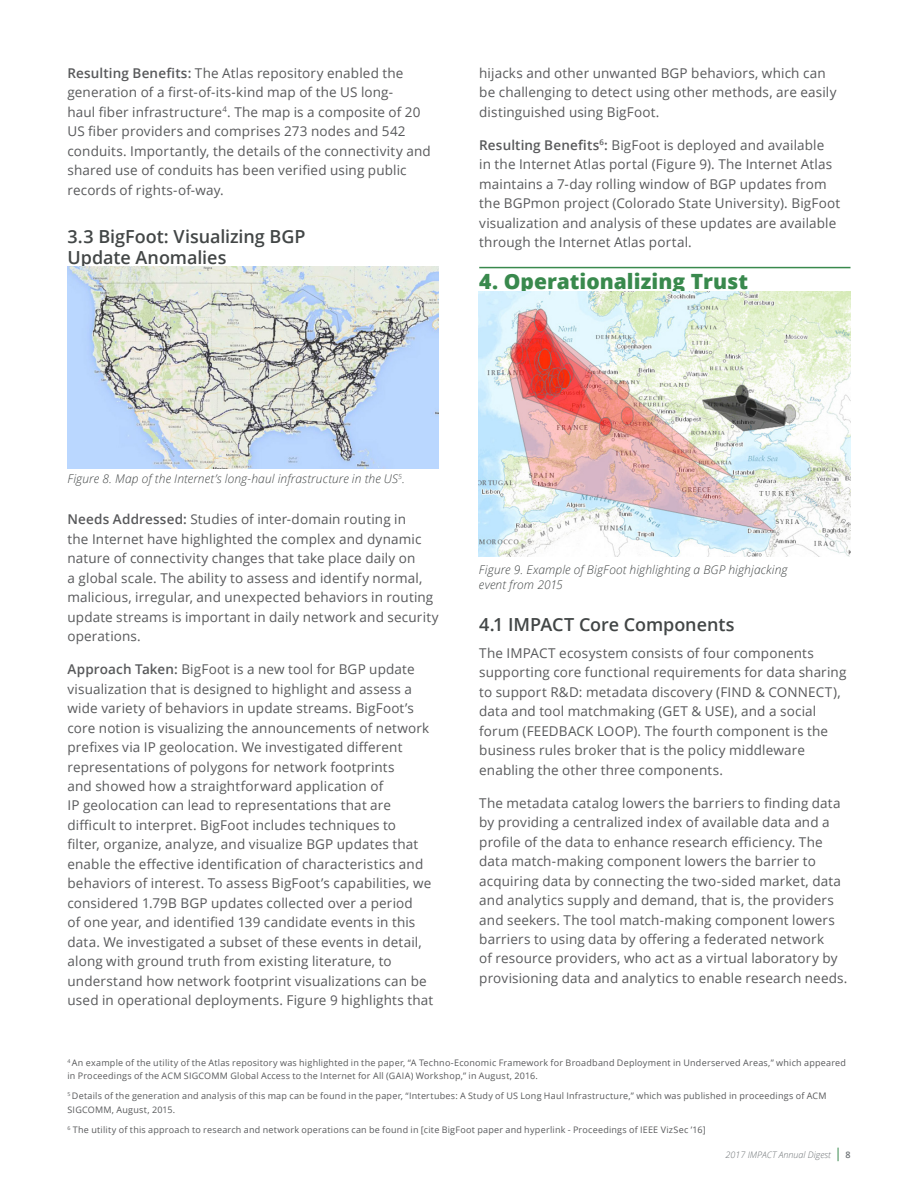
<style>
.page{position:relative;width:918px;height:1188px;background:#fff}
.page>*{position:absolute;margin:0;border:0;box-sizing:border-box;transform-origin:0 0}
.t1{font:800 21px "Open Sans";color:#39894d}
.t2{font:600 18px/21px "Open Sans";letter-spacing:-.005em;color:#424646}
.t3{font:13.5px/19.5px "Open Sans";letter-spacing:.01em;color:#58595b}
.t4{font:italic 300 12px/15px "Open Sans";letter-spacing:.01em;color:#424646}
.t5{font:9px/13.5px "Open Sans";letter-spacing:.025em;color:#58595b}
.t6{font:italic 300 9px "Open Sans";color:#6e7376}
.s1{font-weight:600}
.s2{font-weight:400;font-style:normal;font-size:13.5px;color:#39894d}
.s3{font-weight:600;font-style:normal}
</style>
<div class="page">
<hr style="left:479px;top:267px;width:371px;height:1px;background:#39894d">
<img style="left:68px;top:266px;width:371px;height:203px">
<img style="left:479px;top:291px;width:371px;height:265px">
<p class="t3" style="left:67px;top:63px;width:365px"><span class="s1">Resulting Benefits:</span> The Atlas repository enabled the generation of a first-of-its-kind map of the US long-<br>haul fiber infrastructure<sup>4</sup>. The map is a composite of 20<br>US fiber providers and comprises 273 nodes and 542 conduits. Importantly, the details of the connectivity and shared use of conduits has been verified using public records of rights-of-way.</p>
<h2 class="t2" style="left:68px;top:225px;width:240px">3.3 BigFoot: Visualizing BGP<br>Update Anomalies</h2>
<p class="t3" style="left:479px;top:63px;width:359px">hijacks and other unwanted BGP behaviors, which can be challenging to detect using other methods, are easily distinguished using BigFoot.</p>
<p class="t3" style="left:479px;top:135px;width:362px"><span class="s1">Resulting Benefits</span><sup>6</sup><span class="s1">:</span> BigFoot is deployed and available<br>in the Internet Atlas portal (Figure 9). The Internet Atlas maintains a 7-day rolling window of BGP updates from the BGPmon project (Colorado State University). BigFoot visualization and analysis of these updates are available through the Internet Atlas portal.</p>
<h1 class="t1" style="left:479px;top:265px;width:270px">4. Operationalizing Trust</h1>
<p class="t4" style="left:68px;top:471px;width:339px">Figure 8. Map of the Internet’s long-haul infrastructure in the US<sup>5</sup>.</p>
<p class="t3" style="left:68px;top:509px;width:373px"><span class="s1">Needs Addressed:</span> Studies of inter-domain routing in<br>the Internet have highlighted the complex and dynamic nature of connectivity changes that take place daily on<br>a global scale. The ability to assess and identify normal, malicious, irregular, and unexpected behaviors in routing update streams is important in daily network and security operations.</p>
<p class="t3" style="left:68px;top:659px;width:367px"><span class="s1">Approach Taken:</span> BigFoot is a new tool for BGP update visualization that is designed to highlight and assess a wide variety of behaviors in update streams. BigFoot’s core notion is visualizing the announcements of network prefixes via IP geolocation. We investigated different representations of polygons for network footprints<br>and showed how a straightforward application of<br>IP geolocation can lead to representations that are difficult to interpret. BigFoot includes techniques to<br>filter, organize, analyze, and visualize BGP updates that enable the effective identification of characteristics and behaviors of interest. To assess BigFoot’s capabilities, we considered 1.79B BGP updates collected over a period<br>of one year, and identified 139 candidate events in this data. We investigated a subset of these events in detail, along with ground truth from existing literature, to understand how network footprint visualizations can be used in operational deployments. Figure 9 highlights that</p>
<p class="t4" style="left:479px;top:561px;width:310px">Figure 9. Example of BigFoot highlighting a BGP highjacking event from 2015</p>
<h2 class="t2" style="left:479px;top:614px;width:257px">4.1 IMPACT Core Components</h2>
<p class="t3" style="left:479px;top:643px;width:369px">The IMPACT ecosystem consists of four components supporting core functional requirements for data sharing to support R&amp;D: metadata discovery (FIND &amp; CONNECT), data and tool matchmaking (GET &amp; USE), and a social forum (FEEDBACK LOOP). The fourth component is the business rules broker that is the policy middleware enabling the other three components.</p>
<p class="t3" style="left:479px;top:793px;width:370px">The metadata catalog lowers the barriers to finding data by providing a centralized index of available data and a profile of the data to enhance research efficiency. The data match-making component lowers the barrier to acquiring data by connecting the two-sided market, data and analytics supply and demand, that is, the providers and seekers. The tool match-making component lowers barriers to using data by offering a federated network<br>of resource providers, who act as a virtual laboratory by provisioning data and analytics to enable research needs.</p>
<p class="t5" style="left:67px;top:1055px;width:780px"><sup>4</sup> An example of the utility of the Atlas repository was highlighted in the paper, “A Techno-Economic Framework for Broadband Deployment in Underserved Areas,” which appeared in Proceedings of the ACM SIGCOMM Global Access to the Internet for All (GAIA) Workshop,” in August, 2016.</p>
<p class="t5" style="left:67px;top:1089px;width:761px"><sup>5</sup> Details of the generation and analysis of this map can be found in the paper, “Intertubes: A Study of US Long Haul Infrastructure,” which was published in proceedings of ACM<br>SIGCOMM, August, 2015.</p>
<p class="t5" style="left:68px;top:1123px;width:640px"><sup>6</sup> The utility of this approach to research and network operations can be found in [cite BigFoot paper and hyperlink - Proceedings of IEEE VizSec ’16]</p>
<p class="t6" style="left:726px;top:1149px;width:126px">2017 IMPACT Annual Digest <span class="s2">|</span> <span class="s3">8</span></p>
</div>
